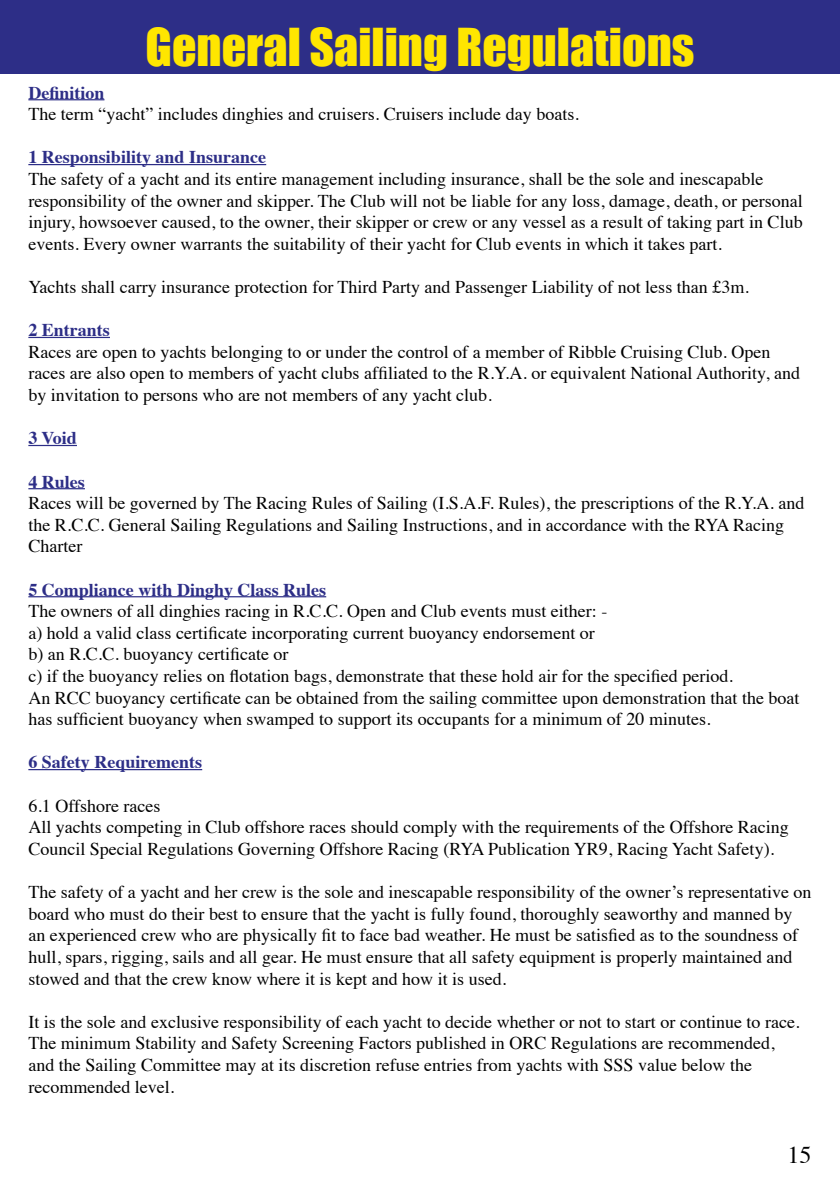
<style>
.page{position:relative;width:840px;height:1191px;background:#fff}
.page>*{position:absolute;margin:0;border:0;box-sizing:border-box;transform-origin:0 0}
.t1{font:48px "Impact";color:#ffe600}
.t2{font:24px "Times";color:#000}
.t3{font:18px/21.6px "Times";color:#000}
.t4{font:700 18px "Times";color:#2d2e87}
</style>
<div class="page">
<div style="left:1px;top:0;width:838px;height:74px;background:#2d2e87"></div>
<hr style="left:28px;top:99px;width:76px;height:1px;background:#2d2e87">
<hr style="left:28px;top:164px;width:238px;height:1px;background:#2d2e87">
<hr style="left:28px;top:337px;width:82px;height:1px;background:#2d2e87">
<hr style="left:28px;top:445px;width:49px;height:1px;background:#2d2e87">
<hr style="left:28px;top:488px;width:57px;height:1px;background:#2d2e87">
<hr style="left:28px;top:596px;width:298px;height:1px;background:#2d2e87">
<hr style="left:28px;top:769px;width:174px;height:1px;background:#2d2e87">
<h1 class="t1" style="left:145px;top:10px;width:550px">General Sailing Regulations</h1>
<p class="t4" style="left:28px;top:75px;width:78px">Definition</p>
<p class="t3" style="left:28px;top:102px;width:551px">The term “yacht” includes dinghies and cruisers. Cruisers include day boats.</p>
<p class="t4" style="left:28px;top:140px;width:239px">1 Responsibility and Insurance</p>
<p class="t3" style="left:28px;top:167px;width:775px">The safety of a yacht and its entire management including insurance, shall be the sole and inescapable responsibility of the owner and skipper. The Club will not be liable for any loss, damage, death, or personal injury, howsoever caused, to the owner, their skipper or crew or any vessel as a result of taking part in Club events. Every owner warrants the suitability of their yacht for Club events in which it takes part.</p>
<p class="t3" style="left:28px;top:275px;width:721px">Yachts shall carry insurance protection for Third Party and Passenger Liability of not less than £3m.</p>
<p class="t4" style="left:28px;top:313px;width:83px">2 Entrants</p>
<p class="t3" style="left:28px;top:339px;width:772px">Races are open to yachts belonging to or under the control of a member of Ribble Cruising Club. Open races are also open to members of yacht clubs affiliated to the R.Y.A. or equivalent National Authority, and by invitation to persons who are not members of any yacht club.</p>
<p class="t4" style="left:28px;top:421px;width:50px">3 Void</p>
<p class="t4" style="left:28px;top:464px;width:58px">4 Rules</p>
<p class="t3" style="left:28px;top:491px;width:777px">Races will be governed by The Racing Rules of Sailing (I.S.A.F. Rules), the prescriptions of the R.Y.A. and the R.C.C. General Sailing Regulations and Sailing Instructions, and in accordance with the RYA Racing<br>Charter</p>
<p class="t4" style="left:28px;top:572px;width:299px">5 Compliance with Dinghy Class Rules</p>
<p class="t3" style="left:28px;top:599px;width:772px">The owners of all dinghies racing in R.C.C. Open and Club events must either: -<br>a) hold a valid class certificate incorporating current buoyancy endorsement or<br>b) an R.C.C. buoyancy certificate or<br>c) if the buoyancy relies on flotation bags, demonstrate that these hold air for the specified period.<br>An RCC buoyancy certificate can be obtained from the sailing committee upon demonstration that the boat has sufficient buoyancy when swamped to support its occupants for a minimum of 20 minutes.</p>
<p class="t4" style="left:28px;top:745px;width:175px">6 Safety Requirements</p>
<p class="t3" style="left:28px;top:793px;width:761px">6.1 Offshore races<br>All yachts competing in Club offshore races should comply with the requirements of the Offshore Racing<br>Council Special Regulations Governing Offshore Racing (RYA Publication YR9, Racing Yacht Safety).</p>
<p class="t3" style="left:28px;top:879px;width:784px">The safety of a yacht and her crew is the sole and inescapable responsibility of the owner’s representative on board who must do their best to ensure that the yacht is fully found, thoroughly seaworthy and manned by an experienced crew who are physically fit to face bad weather. He must be satisfied as to the soundness of hull, spars, rigging, sails and all gear. He must ensure that all safety equipment is properly maintained and stowed and that the crew know where it is kept and how it is used.</p>
<p class="t3" style="left:28px;top:1009px;width:772px">It is the sole and exclusive responsibility of each yacht to decide whether or not to start or continue to race.<br>The minimum Stability and Safety Screening Factors published in ORC Regulations are recommended, and the Sailing Committee may at its discretion refuse entries from yachts with SSS value below the recommended level.</p>
<h2 class="t2" style="left:787px;top:1132px;width:25px">15</h2>
</div>
